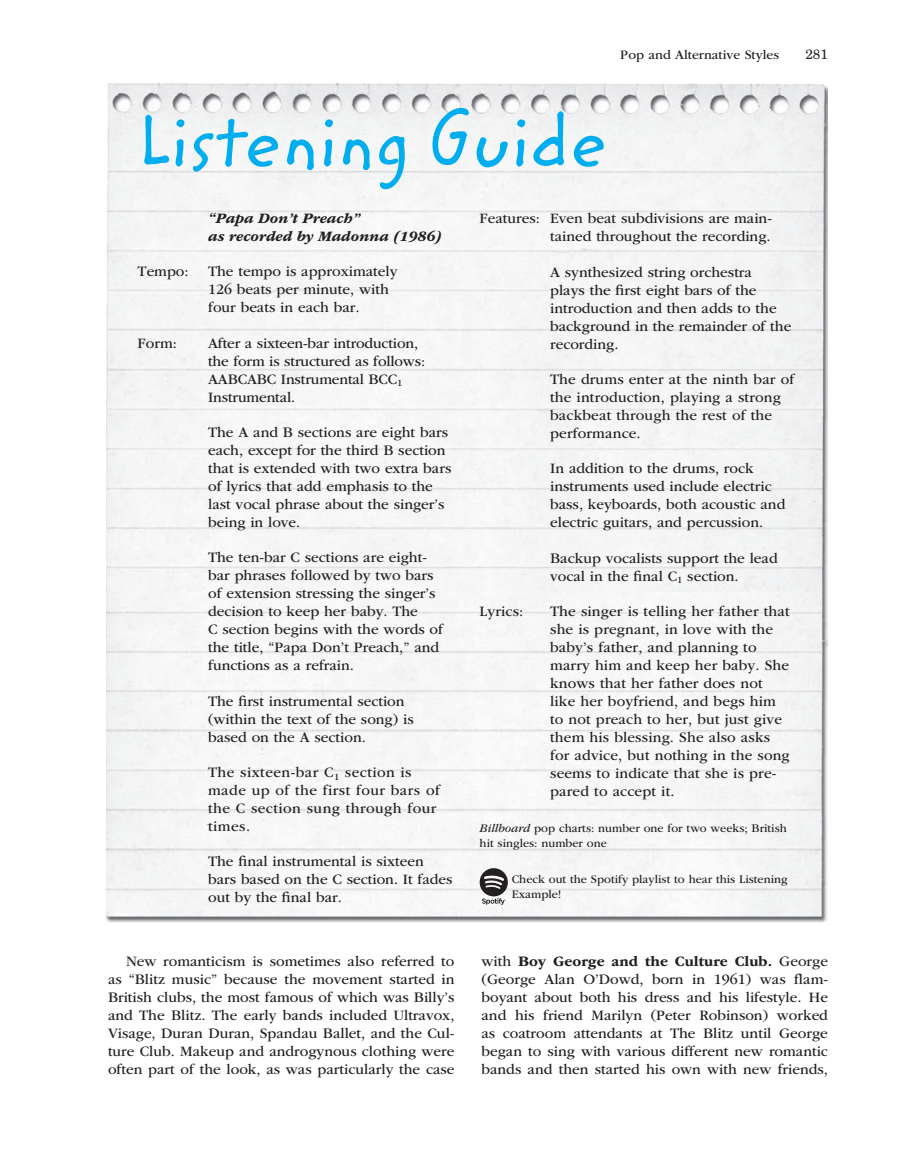
<style>
.page{position:relative;width:918px;height:1175px;background:#fff}
.page>*{position:absolute;margin:0;border:0;box-sizing:border-box;transform-origin:0 0}
.t1{font:75px "Zemke Hand ITC Std";color:#00aeef}
.t2{font:15px/18px "ITC Garamond Std";color:#231f20}
.t3{font:15px/18px "ITC Garamond Std";letter-spacing:.03em;color:#231f20}
.t4{font:italic 700 15px/18px "ITC Garamond Std";color:#231f20}
.t5{font:13.5px "ITC Garamond Std";color:#231f20}
.t6{font:13.5px "New Century Schlbk LT Std";color:#231f20}
.t7{font:12px/15px "ITC Garamond Std";color:#231f20}
.s1{font-style:italic}
.s2{font-weight:700}
</style>
<div class="page">
<img style="left:106px;top:592px;width:722px;height:331px">
<img style="left:106px;top:84px;width:722px;height:508px">
<svg style="left:480px;top:868px;width:28px;height:36px"></svg>
<p class="t5" style="left:620px;top:49px;width:160px">Pop and Alternative Styles</p>
<p class="t6" style="left:805px;top:49px;width:24px">281</p>
<h1 class="t1" style="left:135px;top:111px;width:474px">Listening Guide</h1>
<p class="t4" style="left:208px;top:210px;width:235px">“Papa Don’t Preach”<br>as recorded by Madonna (1986)</p>
<p class="t2" style="left:138px;top:264px;width:53px">Tempo:</p>
<p class="t2" style="left:208px;top:264px;width:191px">The tempo is approximately<br>126 beats per minute, with four beats in each bar.</p>
<p class="t2" style="left:138px;top:335px;width:41px">Form:</p>
<p class="t2" style="left:208px;top:335px;width:218px">After a sixteen-bar introduction, the form is structured as follows:<br>AABCABC Instrumental BCC<sub>1<br></sub>Instrumental.</p>
<p class="t2" style="left:208px;top:424px;width:245px">The A and B sections are eight bars each, except for the third B section that is extended with two extra bars of lyrics that add emphasis to the last vocal phrase about the singer’s being in love.</p>
<p class="t2" style="left:208px;top:549px;width:236px">The ten-bar C sections are eight&shy;bar phrases followed by two bars of extension stressing the singer’s decision to keep her baby. The<br>C section begins with the words of the title, “Papa Don’t Preach,” and functions as a refrain.</p>
<p class="t2" style="left:208px;top:693px;width:207px">The first instrumental section (within the text of the song) is based on the A section.</p>
<p class="t3" style="left:208px;top:764px;width:233px">The sixteen-bar C<sub>1</sub> section is made up of the first four bars of the C section sung through four times.</p>
<p class="t2" style="left:208px;top:853px;width:246px">The final instrumental is sixteen bars based on the C section. It fades out by the final bar.</p>
<p class="t2" style="left:480px;top:211px;width:294px;text-align:right">Features: Even beat subdivisions are main&shy;tained throughout the recording.</p>
<p class="t2" style="left:550px;top:264px;width:243px">A synthesized string orchestra<br>plays the first eight bars of the introduction and then adds to the background in the remainder of the recording.</p>
<p class="t2" style="left:550px;top:371px;width:246px">The drums enter at the ninth bar of the introduction, playing a strong backbeat through the rest of the performance.</p>
<p class="t2" style="left:550px;top:460px;width:237px">In addition to the drums, rock instruments used include electric bass, keyboards, both acoustic and electric guitars, and percussion.</p>
<p class="t2" style="left:550px;top:550px;width:229px">Backup vocalists support the lead vocal in the final C<sub>1</sub> section.</p>
<p class="t2" style="left:480px;top:603px;width:45px">Lyrics:</p>
<p class="t2" style="left:550px;top:603px;width:241px">The singer is telling her father that she is pregnant, in love with the baby’s father, and planning to marry him and keep her baby. She knows that her father does not like her boyfriend, and begs him to not preach to her, but just give them his blessing. She also asks for advice, but nothing in the song seems to indicate that she is pre&shy;pared to accept it.</p>
<p class="t7" style="left:480px;top:821px;width:309px"><span class="s1">Billboard</span> pop charts: number one for two weeks; British hit singles: number one</p>
<p class="t7" style="left:512px;top:872px;width:277px">Check out the Spotify playlist to hear this Listening<br>Example!</p>
<p class="t2" style="left:108px;top:953px;width:348px;text-align:justify;text-indent:18px">New romanticism is sometimes also referred to as “Blitz music” because the movement started in British clubs, the most famous of which was Billy’s and The Blitz. The early bands included Ultravox, Visage, Duran Duran, Spandau Ballet, and the Cul&shy;ture Club. Makeup and androgynous clothing were often part of the look, as was particularly the case</p>
<p class="t2" style="left:482px;top:953px;width:348px;text-align:justify">with <span class="s2">Boy George and the Culture Club.</span> George (George Alan O’Dowd, born in 1961) was flam&shy;boyant about both his dress and his lifestyle. He and his friend Marilyn (Peter Robinson) worked as coatroom attendants at The Blitz until George began to sing with various different new romantic bands and then started his own with new friends,</p>
</div>
